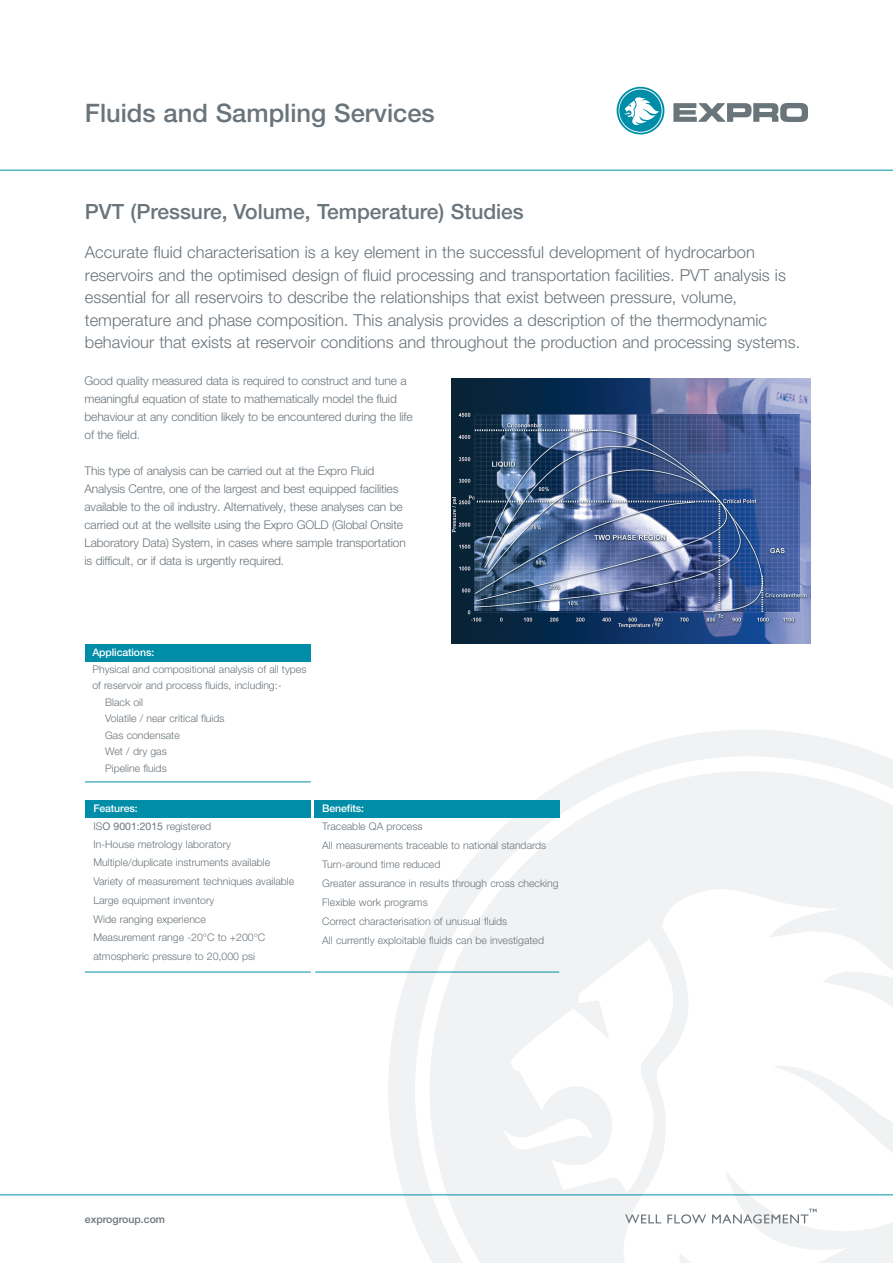
<style>
.page{position:relative;width:893px;height:1263px;background:#fff}
.page>*{position:absolute;margin:0;border:0;box-sizing:border-box;transform-origin:0 0}
.t1{font:500 25.5px "Helvetica Neue";color:#6a747b}
.t2{font:500 21px "Helvetica Neue";color:#6a747b}
.t3{font:300 16.5px/22.5px "Helvetica Neue";color:#6a747b}
.t4{font:300 12px/18px "Helvetica Neue";letter-spacing:-.01em;color:#6a747b}
.t5{font:300 10.5px/18.5px "Helvetica Neue";color:#6a747b}
.t6{font:500 10.5px "Helvetica Neue";letter-spacing:-.01em;color:#fff}
.t7{font:500 10.5px "Helvetica Neue";color:#6a747b}
.s1{font-weight:500;color:#fff}
.s2{font-weight:400}
</style>
<div class="page">
<svg style="left:388px;top:730px;width:504px;height:525px"></svg>
<svg style="left:429px;top:771px;width:463px;height:492px;fill:#f0f2f3"></svg>
<svg style="left:673px;top:103px;width:135px;height:19px"></svg>
<svg style="left:616px;top:87px;width:48px;height:47px"></svg>
<svg style="left:625px;top:1215px;width:36px;height:8px"></svg>
<svg style="left:667px;top:1214px;width:39px;height:10px"></svg>
<svg style="left:712px;top:1209px;width:104px;height:15px"></svg>
<hr style="left:0;top:170px;width:892px;height:1px;background:#008da8">
<hr style="left:0;top:1195px;width:892px;height:1px;background:#008da8">
<div style="left:85px;top:644px;width:225px;height:17px;background:#008da8"></div>
<hr style="left:85px;top:782px;width:226px;height:1px;background:#008da8">
<div style="left:85px;top:800px;width:225px;height:17px;background:#008da8"></div>
<hr style="left:85px;top:972px;width:226px;height:1px;background:#008da8">
<div style="left:314px;top:800px;width:245px;height:17px;background:#008da8"></div>
<hr style="left:315px;top:972px;width:244px;height:1px;background:#008da8">
<img style="left:451px;top:379px;width:359px;height:265px">
<h1 class="t1" style="left:85px;top:104px;width:351px">Fluids and Sampling Services</h1>
<h2 class="t2" style="left:85px;top:204px;width:440px">PVT (Pressure, Volume, Temperature) Studies</h2>
<p class="t3" style="left:85px;top:243px;width:716px">Accurate fluid characterisation is a key element in the successful development of hydrocarbon reservoirs and the optimised design of fluid processing and transportation facilities. PVT analysis is essential for all reservoirs to describe the relationships that exist between pressure, volume, temperature and phase composition. This analysis provides a description of the thermodynamic behaviour that exists at reservoir conditions and throughout the production and processing systems.</p>
<p class="t4" style="left:84px;top:373px;width:329px">Good quality measured data is required to construct and tune a meaningful equation of state to mathematically model the fluid behaviour at any condition likely to be encountered during the life of the field.</p>
<p class="t4" style="left:84px;top:463px;width:323px">This type of analysis can be carried out at the Expro Fluid Analysis Centre, one of the largest and best equipped facilities available to the oil industry. Alternatively, these analyses can be carried out at the wellsite using the Expro GOLD (Global Onsite Laboratory Data) System, in cases where sample transportation is difficult, or if data is urgently required.</p>
<p class="t6" style="left:92px;top:649px;width:63px">Applications:</p>
<p class="t5" style="left:92px;top:661px;width:215px">Physical and compositional analysis of all types</p>
<p class="t5" style="left:92px;top:677px;width:191px">of reservoir and process fluids, including:-</p>
<p class="t5" style="left:105px;top:694px;width:40px">Black oil</p>
<p class="t5" style="left:105px;top:710px;width:121px">Volatile / near critical fluids</p>
<p class="t5" style="left:105px;top:727px;width:76px">Gas condensate</p>
<p class="t5" style="left:105px;top:743px;width:63px">Wet / dry gas</p>
<p class="t5" style="left:105px;top:760px;width:63px">Pipeline fluids</p>
<p class="t5" style="left:93px;top:800px;width:202px"><span class="s1">Features:<br></span>IS<span class="s2">O 9001:2015</span> registered<br>In-House metrology laboratory<br>Multiple/duplicate instruments available<br>Variety of measurement techniques available<br>Large equipment inventory<br>Wide ranging experience<br>Measurement range -20°C to +200°C</p>
<p class="t5" style="left:93px;top:948px;width:163px">atmospheric pressure to 20,000 psi</p>
<p class="t6" style="left:322px;top:804px;width:43px">Benefits:</p>
<p class="t5" style="left:322px;top:817px;width:238px;line-height:19px">Traceable QA process<br>All measurements traceable to national standards Turn-around time reduced<br>Greater assurance in results through cross checking Flexible work programs<br>Correct characterisation of unusual fluids<br>All currently exploitable fluids can be investigated</p>
<p class="t7" style="left:85px;top:1216px;width:82px">exprogroup.com</p>
</div>
